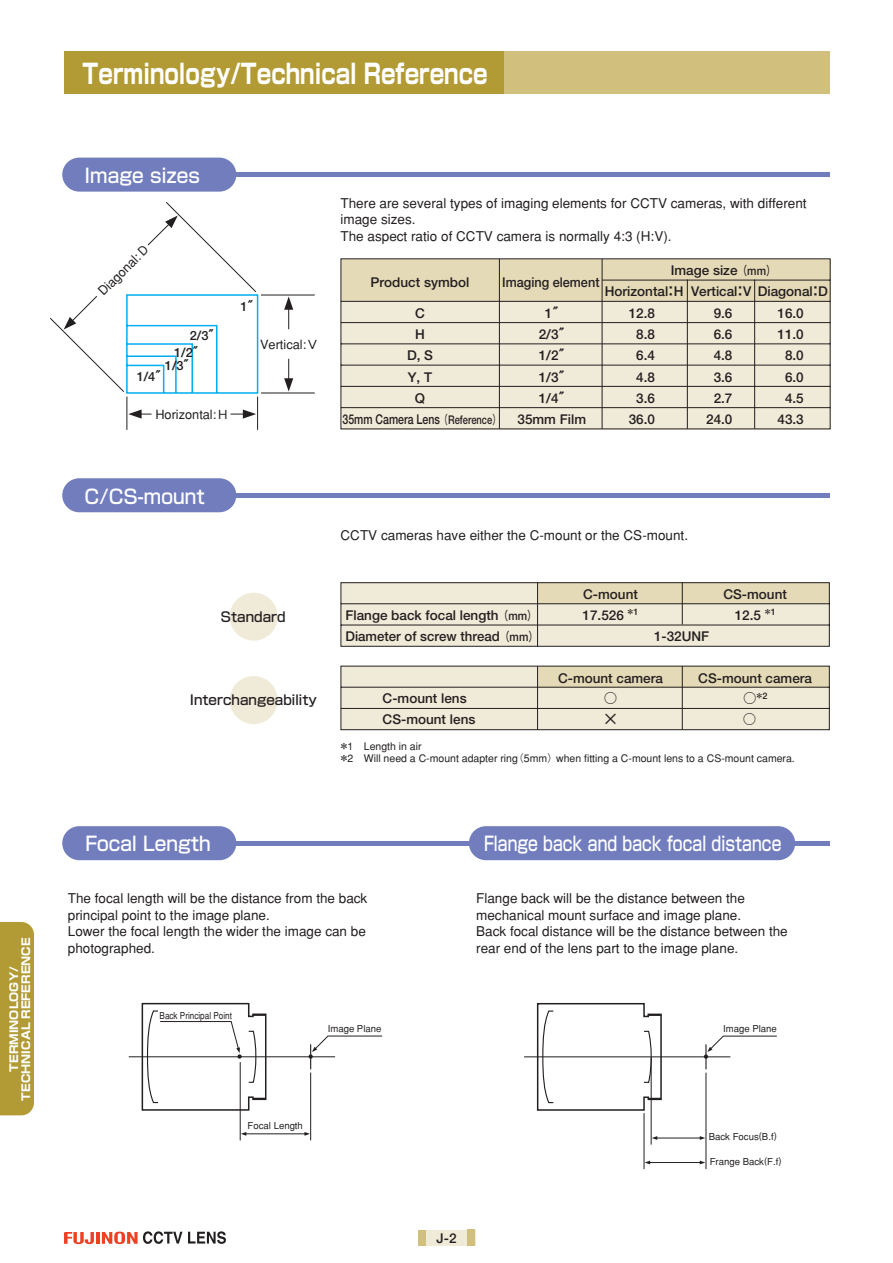
<style>
.page{position:relative;width:893px;height:1263px;background:#fff}
.page>*{position:absolute;margin:0;border:0;box-sizing:border-box;transform-origin:0 0}
.t1{font:700 27px "Shin Go";color:#fff;scale:.78 1}
.t2{font:500 19.5px "Shin Go";color:#fff;scale:.95 1}
.t3{font:500 19.5px "Shin Go";color:#fff;scale:.8 1}
.t4{font:500 13.5px/16.5px "Gothic BBB";color:#231f20}
.t5{font:700 13.5px/21.3px "Futo Go B101";color:#231f20;text-align:center}
.t6{font:500 13.5px "Shin Go";color:#231f20}
.t7{font:700 13.5px "Futo Go B101";color:#231f20;scale:.94 1}
.t8{font:500 12.75px "Gothic BBB";color:#231f20}
.t9{font:700 12.75px/17.1px "Futo Go B101";color:#231f20}
.t10{font:700 10.95px/12px "Shin Go";color:#fff;text-align:center;scale:1.05 1}
.t11{font:500 10.5px/12.8px "Gothic BBB";color:#231f20}
.t12{font:500 9.6px "Gothic BBB";color:#231f20}
.t13{font:500 9.6px "Gothic BBB";color:#231f20;scale:.85 1}
.t14{font:700 9px "Futo Go B101";color:#231f20}
.s1{font-size:12px}
.s2{font-size:13.5px}
</style>
<div class="page">
<div style="left:230px;top:593px;width:48px;height:48px;background:#f0ead8;border-radius:50%"></div>
<hr style="left:94px;top:173px;width:735px;height:4px;background:#717dbd">
<div style="left:418px;top:1230px;width:57px;height:16px;background:#f0ead8"></div>
<svg style="left:143px;top:1231px;width:39px;height:13px"></svg>
<svg style="left:188px;top:1231px;width:38px;height:13px"></svg>
<svg style="left:64px;top:1232px;width:73px;height:12px"></svg>
<div style="left:467px;top:1230px;width:8px;height:16px;background:#d0bf7d"></div>
<div style="left:418px;top:1230px;width:8px;height:16px;background:#d0bf7d"></div>
<div style="left:64px;top:51px;width:765px;height:43px;background:#b29b35"></div>
<div style="left:504px;top:51px;width:325px;height:43px;background:#d0bf7d"></div>
<hr style="left:127px;top:397px;width:1px;height:33px;background:#231f20">
<hr style="left:257px;top:397px;width:1px;height:33px;background:#231f20">
<svg style="left:128px;top:410px;width:23px;height:9px"></svg>
<svg style="left:230px;top:410px;width:26px;height:9px"></svg>
<hr style="left:261px;top:393px;width:54px;height:1px;background:#231f20">
<hr style="left:261px;top:295px;width:54px;height:1px;background:#231f20">
<div style="left:62px;top:158px;width:174px;height:34px;background:#717dbd;border-radius:17px"></div>
<svg style="left:340px;top:258px;width:490px;height:389px"></svg>
<hr style="left:754px;top:280px;width:1px;height:149px;background:#231f20">
<hr style="left:687px;top:280px;width:1px;height:149px;background:#231f20">
<hr style="left:601px;top:259px;width:1px;height:170px;background:#231f20">
<hr style="left:499px;top:259px;width:1px;height:170px;background:#231f20">
<div style="left:94px;top:493px;width:735px;height:5px;background:#717dbd"></div>
<div style="left:62px;top:478px;width:174px;height:34px;background:#717dbd;border-radius:17px"></div>
<hr style="left:94px;top:841px;width:735px;height:4px;background:#717dbd">
<div style="left:62px;top:826px;width:174px;height:34px;background:#717dbd;border-radius:17px"></div>
<div style="left:469px;top:826px;width:326px;height:34px;background:#717dbd;border-radius:17px"></div>
<hr style="left:537px;top:583px;width:1px;height:63px;background:#231f20">
<hr style="left:682px;top:583px;width:1px;height:42px;background:#231f20">
<div style="left:230px;top:676px;width:48px;height:48px;background:#f0ead8;border-radius:50%"></div>
<svg style="left:340px;top:665px;width:490px;height:65px;background:#e1dac6"></svg>
<hr style="left:537px;top:666px;width:1px;height:64px;background:#231f20">
<hr style="left:682px;top:666px;width:1px;height:63px;background:#231f20">
<hr style="left:643px;top:1113px;width:1px;height:56px;background:#231f20">
<hr style="left:705px;top:1073px;width:1px;height:96px;background:#231f20">
<svg style="left:644px;top:1161px;width:6px;height:3px"></svg>
<hr style="left:649px;top:1162px;width:53px;height:1px;background:#231f20">
<svg style="left:699px;top:1161px;width:6px;height:3px"></svg>
<hr style="left:651px;top:1058px;width:1px;height:87px;background:#231f20">
<svg style="left:651px;top:1136px;width:6px;height:4px"></svg>
<hr style="left:657px;top:1138px;width:45px;height:1px;background:#231f20">
<svg style="left:699px;top:1136px;width:6px;height:4px"></svg>
<hr style="left:524px;top:1057px;width:206px;height:1px;background:#231f20">
<svg style="left:536px;top:1003px;width:126px;height:109px"></svg>
<svg style="left:703px;top:1036px;width:74px;height:33px"></svg>
<hr style="left:240px;top:1062px;width:1px;height:78px;background:#231f20">
<hr style="left:310px;top:1073px;width:1px;height:67px;background:#231f20">
<svg style="left:241px;top:1132px;width:5px;height:4px"></svg>
<hr style="left:246px;top:1134px;width:61px;height:1px;background:#231f20">
<svg style="left:304px;top:1132px;width:6px;height:4px"></svg>
<hr style="left:129px;top:1057px;width:206px;height:1px;background:#231f20">
<svg style="left:308px;top:1035px;width:75px;height:34px"></svg>
<svg style="left:141px;top:1002px;width:126px;height:109px"></svg>
<div style="left:0;top:922px;width:34px;height:193px;background:#b29b35"></div>
<svg style="left:50px;top:180px;width:264px;height:214px"></svg>
<p class="t10" style="left:9px;top:1101px;width:157px;rotate:-90deg">TERMINOLOGY/<br>TECHNICAL REFERENCE</p>
<h1 class="t1" style="left:83px;top:64px;width:520px">Terminology/Technical Reference</h1>
<h2 class="t2" style="left:84px;top:168px;width:123px">Image sizes</h2>
<p class="t8" style="left:97px;top:289px;width:68px;rotate:-45deg">Diagonal:Ｄ</p>
<p class="t9" style="left:174px;top:328px;width:49px;text-indent:16px">2/3″<br>1/2″</p>
<p class="t9" style="left:137px;top:361px;width:61px;line-height:10.8px;text-indent:28px">1/3″<br>1/4″</p>
<p class="t8" style="left:155px;top:409px;width:75px">Horizontal:Ｈ</p>
<p class="t9" style="left:241px;top:300px;width:21px">1″</p>
<p class="t8" style="left:260px;top:339px;width:60px">Vertical:Ｖ</p>
<p class="t4" style="left:340px;top:196px;width:467px">There are several types of imaging elements for CCTV cameras, with different image sizes.<br>The aspect ratio of CCTV camera is normally 4:3 (H:V).</p>
<p class="t5" style="left:670px;top:261px;width:107px">Image size <span class="s1">（mm）</span></p>
<p class="t5" style="left:370px;top:272px;width:100px">Product symbol</p>
<p class="t7" style="left:502px;top:277px;width:105px">Imaging element</p>
<p class="t5" style="left:604px;top:282px;width:80px">Horizontal：H</p>
<p class="t5" style="left:691px;top:282px;width:138px">Vertical：V Diagonal：D</p>
<p class="t5" style="left:342px;top:303px;width:160px">C<br>H<br>D, S<br>Y, T<br>Q<br>35mm Camera Lens <span class="s1">（Reference）</span></p>
<p class="t5" style="left:517px;top:303px;width:70px">1″<br>2/3″<br>1/2″<br>1/3″<br>1/4″<br>35mm Film</p>
<p class="t5" style="left:628px;top:303px;width:28px">12.8<br>8.8<br>6.4<br>4.8<br>3.6<br>36.0</p>
<p class="t5" style="left:706px;top:303px;width:28px">9.6<br>6.6<br>4.8<br>3.6<br>2.7<br>24.0</p>
<p class="t5" style="left:777px;top:303px;width:28px">16.0<br>11.0<br>8.0<br>6.0<br>4.5<br>43.3</p>
<h2 class="t2" style="left:84px;top:489px;width:128px">C/CS-mount</h2>
<p class="t6" style="left:221px;top:612px;width:66px">Standard</p>
<p class="t6" style="left:190px;top:695px;width:129px">Interchangeability</p>
<p class="t4" style="left:340px;top:529px;width:349px">CCTV cameras have either the C-mount or the CS-mount.</p>
<p class="t5" style="left:583px;top:585px;width:56px">C-mount</p>
<p class="t5" style="left:723px;top:585px;width:65px">CS-mount</p>
<p class="t5" style="left:345px;top:605px;width:195px;text-align:left">Flange back focal length <span class="s1">（mm）<br></span>Diameter of screw thread <span class="s1">（mm）</span></p>
<p class="t5" style="left:582px;top:605px;width:57px">17.526 <sup>＊1</sup></p>
<p class="t5" style="left:654px;top:627px;width:57px">1-32UNF</p>
<p class="t5" style="left:734px;top:605px;width:42px">12.5 <sup>＊1</sup></p>
<p class="t5" style="left:558px;top:668px;width:107px">C-mount camera</p>
<p class="t5" style="left:698px;top:668px;width:115px">CS-mount camera</p>
<p class="t5" style="left:382px;top:689px;width:94px;text-align:left">C-mount lens<br>CS-mount lens</p>
<p class="t5" style="left:603px;top:689px;width:15px;text-align:left">○ ×</p>
<p class="t14" style="left:743px;top:692px;width:26px"><span class="s2">○</span>＊2</p>
<p class="t5" style="left:742px;top:710px;width:15px">○</p>
<p class="t11" style="left:338px;top:741px;width:457px">＊1　Length in air<br>＊2　Will need a C-mount adapter ring（5mm）when fitting a C-mount lens to a CS-mount camera.</p>
<h2 class="t2" style="left:85px;top:837px;width:133px">Focal Length</h2>
<h2 class="t3" style="left:484px;top:837px;width:373px">Flange back and back focal distance</h2>
<p class="t4" style="left:68px;top:892px;width:301px">The focal length will be the distance from the back principal point to the image plane.<br>Lower the focal length the wider the image can be photographed.</p>
<p class="t4" style="left:476px;top:892px;width:313px">Flange back will be the distance between the mechanical mount surface and image plane.<br>Back focal distance will be the distance between the rear end of the lens part to the image plane.</p>
<p class="t13" style="left:160px;top:1011px;width:87px">Back Principal Point</p>
<p class="t12" style="left:328px;top:1025px;width:55px">Image Plane</p>
<p class="t12" style="left:248px;top:1122px;width:57px">Focal Length</p>
<p class="t5" style="left:436px;top:1229px;width:22px">J-2</p>
<p class="t12" style="left:723px;top:1025px;width:55px">Image Plane</p>
<p class="t12" style="left:708px;top:1133px;width:70px">Back Focus(B.f)</p>
<p class="t12" style="left:709px;top:1158px;width:73px">Frange Back(F.f)</p>
</div>
